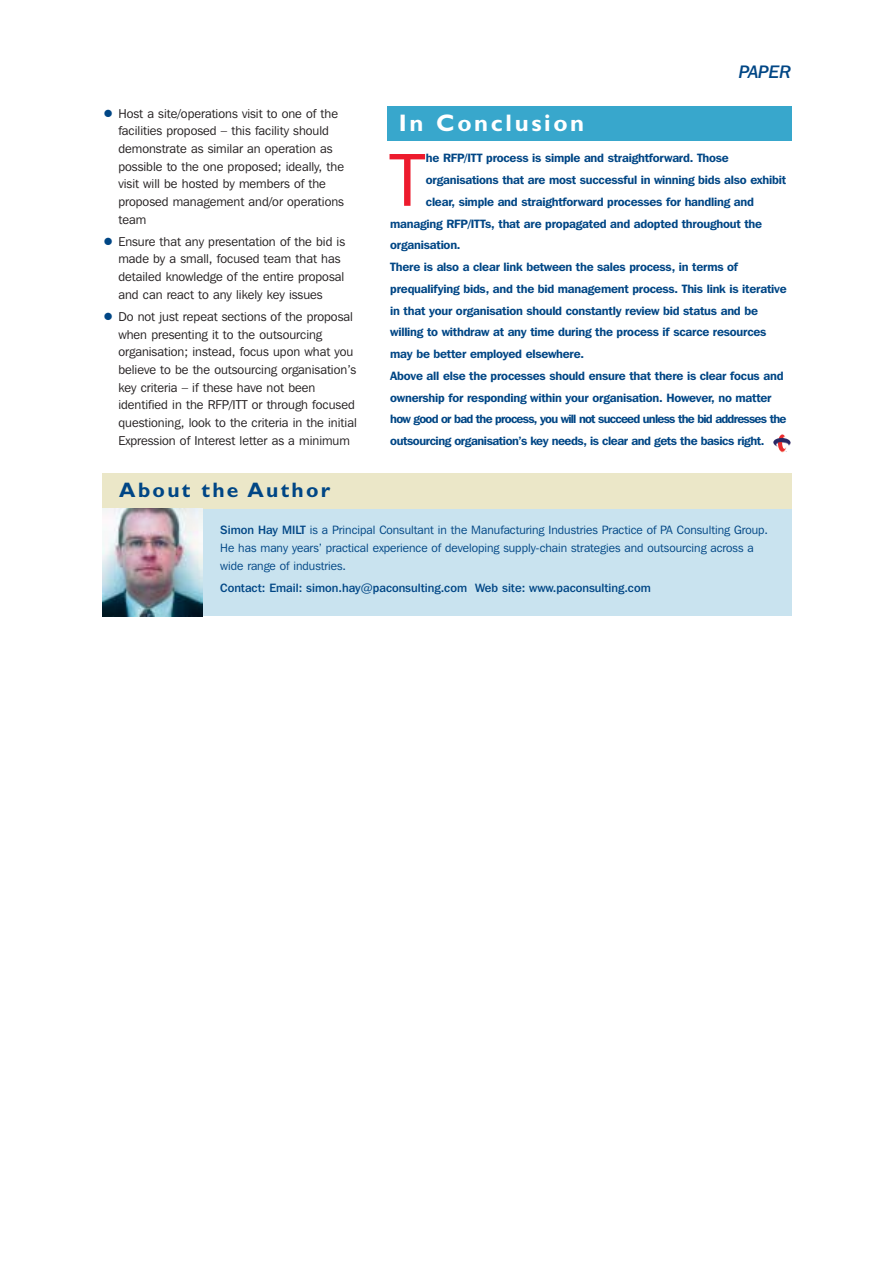
<style>
.page{position:relative;width:893px;height:1263px;background:#fff}
.page>*{position:absolute;margin:0;border:0;box-sizing:border-box;transform-origin:0 0}
.t1{font:74.7px "Franklin Gothic IT Cby BT";color:#ed1b2d}
.t2{font:700 24px "Gill Sans";letter-spacing:.11em;color:#fff}
.t3{font:700 21px "Gill Sans";letter-spacing:.11em;color:#004685}
.t4{font:18px "Franklin Gothic IT Cby BT Med Ital";color:#004685}
.t5{font:12.75px/17.7px "Franklin Gothic IT Cby BT";color:#231f20}
.t6{font:600 12px "Franklin Gothic IT Cby BT";letter-spacing:-.02em;color:#004685}
.t7{font:12px/18px "Franklin Gothic IT Cby BT";color:#004685}
.t8{font:500 12px "Franklin Gothic IT Cby BT";color:#004685}
.t9{font:600 12px "Franklin Gothic IT Cby BT";letter-spacing:-.06em;color:#004685}
.s1{font-weight:500}
</style>
<div class="page">
<div style="left:387px;top:106px;width:404px;height:34px;background:#38a7cc"></div>
<div style="left:103px;top:501px;width:688px;height:115px;background:#c9e3ef"></div>
<div style="left:102px;top:473px;width:689px;height:35px;background:#ebe7c8"></div>
<img style="left:103px;top:508px;width:99px;height:108px">
<svg style="left:773px;top:434px;width:17px;height:18px"></svg>
<p class="t5" style="left:118px;top:105px;width:227px">Host a site/operations visit to one of the facilities proposed – this facility should demonstrate as similar an operation as possible to the one proposed; ideally, the visit will be hosted by members of the proposed management and/or operations team</p>
<p class="t5" style="left:118px;top:233px;width:228px">Ensure that any presentation of the bid is made by a small, focused team that has detailed knowledge of the entire proposal and can react to any likely key issues</p>
<p class="t5" style="left:118px;top:309px;width:240px">Do not just repeat sections of the proposal when presenting it to the outsourcing organisation; instead, focus upon what you believe to be the outsourcing organisation’s key criteria – if these have not been identified in the RFP/ITT or through focused questioning, look to the criteria in the initial Expression of Interest letter as a minimum</p>
<h3 class="t3" style="left:119px;top:482px;width:212px">About the Author</h3>
<h2 class="t2" style="left:399px;top:115px;width:187px">In Conclusion</h2>
<h3 class="t4" style="left:738px;top:65px;width:54px">PAPER</h3>
<h1 class="t1" style="left:390px;top:153px;width:36px">T</h1>
<p class="t6" style="left:426px;top:154px;width:304px">he RFP/ITT process is simple and straightforward. Those</p>
<p class="t6" style="left:426px;top:176px;width:362px">organisations that are most successful in winning bids also exhibit</p>
<p class="t6" style="left:426px;top:197px;width:329px">clear, simple and straightforward processes for handling and</p>
<p class="t6" style="left:390px;top:219px;width:373px">managing RFP/ITTs, that are propagated and adopted throughout the</p>
<p class="t6" style="left:390px;top:241px;width:72px">organisation.</p>
<p class="t6" style="left:390px;top:263px;width:349px">There is also a clear link between the sales process, in terms of</p>
<p class="t6" style="left:390px;top:284px;width:398px">prequalifying bids, and the bid management process. This link is iterative</p>
<p class="t6" style="left:390px;top:306px;width:369px">in that your organisation should constantly review bid status and be</p>
<p class="t6" style="left:390px;top:328px;width:377px">willing to withdraw at any time during the process if scarce resources</p>
<p class="t6" style="left:390px;top:350px;width:195px">may be better employed elsewhere.</p>
<p class="t6" style="left:390px;top:371px;width:395px">Above all else the processes should ensure that there is clear focus and</p>
<p class="t6" style="left:390px;top:393px;width:383px">ownership for responding within your organisation. However, no matter</p>
<p class="t9" style="left:390px;top:415px;width:397px">how good or bad the process, you will not succeed unless the bid addresses the</p>
<p class="t6" style="left:390px;top:437px;width:375px">outsourcing organisation’s key needs, is clear and gets the basics right.</p>
<p class="t7" style="left:220px;top:521px;width:549px"><span class="s1">Simon Hay MILT</span> is a Principal Consultant in the Manufacturing Industries Practice of PA Consulting Group.<br>He has many years’ practical experience of developing supply-chain strategies and outsourcing across a wide range of industries.</p>
<p class="t8" style="left:220px;top:583px;width:432px">Contact: Email: simon.hay@paconsulting.com Web site: www.paconsulting.com</p>
</div>
